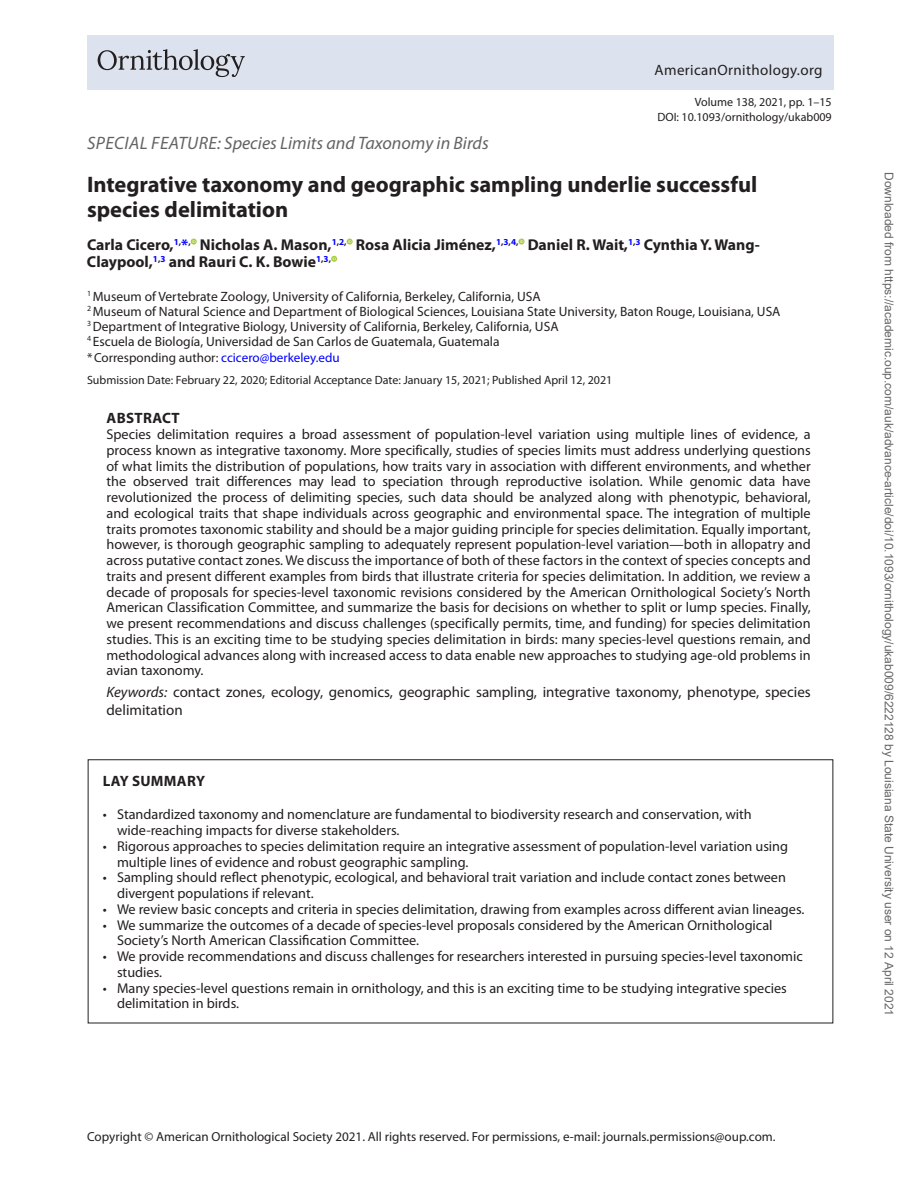
<style>
.page{position:relative;width:918px;height:1188px;background:#fff}
.page>*{position:absolute;margin:0;border:0;box-sizing:border-box;transform-origin:0 0}
.t1{font:700 22.5px/24.8px "Myriad Pro";color:#231f20}
.t2{font:italic 18px "Myriad Pro";color:#636366}
.t3{font:700 15.75px/17.2px "Myriad Pro";color:#231f20}
.t4{font:15px/18px "Myriad Pro";color:#231f20}
.t5{font:15px "Myriad Pro";letter-spacing:.025em;color:#231f20}
.t6{font:700 15px "Myriad Pro";letter-spacing:.02em;color:#231f20}
.t7{font:14.25px/15.8px "Myriad Pro";color:#231f20}
.t8{font:13.5px/15px "Myriad Pro";color:#231f20}
.t9{font:13.2px "Myriad Pro";color:#231f20}
.t10{font:12px/14.2px "Myriad Pro";color:#231f20;text-align:right}
.t11{font:12px "Arial";color:#666}
.s1{color:#00f}
.s2{font-style:italic}
</style>
<div class="page">
<div style="left:87px;top:36px;width:746px;height:54px;background:#dde3ee"></div>
<svg style="left:98px;top:49px;width:147px;height:28px"></svg>
<svg style="left:191px;top:239px;width:6px;height:6px"></svg>
<svg style="left:347px;top:239px;width:6px;height:6px"></svg>
<svg style="left:519px;top:239px;width:6px;height:6px"></svg>
<svg style="left:331px;top:256px;width:6px;height:6px"></svg>
<div style="left:88px;top:759px;width:745px;height:264px;border:1px solid #231f20"></div>
<p class="t5" style="left:655px;top:62px;width:170px">AmericanOrnithology.org</p>
<p class="t10" style="left:657px;top:95px;width:176px">Volume 138, 2021, pp. 1–15<br>DOI: 10.1093/ornithology/ukab009</p>
<p class="t2" style="left:87px;top:132px;width:403px">SPECIAL FEATURE: Species Limits and Taxonomy in Birds</p>
<h1 class="t1" style="left:87px;top:172px;width:672px">Integrative taxonomy and geographic sampling underlie successful species delimitation</h1>
<p class="t3" style="left:87px;top:236px;width:674px">Carla Cicero,<sup>1</sup><sup>,</sup><span class="s1">*</span><sup>,</sup> Nicholas A. Mason,<sup>1</sup><sup>,</sup><sup>2</sup><sup>,</sup> Rosa Alicia Jiménez,<sup>1</sup><sup>,</sup><sup>3</sup><sup>,</sup><sup>4</sup><sup>,</sup> Daniel R. Wait,<sup>1</sup><sup>,</sup><sup>3</sup> Cynthia Y. Wang-<br>Claypool,<sup>1</sup><sup>,</sup><sup>3</sup> and Rauri C. K. Bowie<sup>1</sup><sup>,</sup><sup>3</sup><sup>,</sup></p>
<p class="t8" style="left:87px;top:289px;width:695px"><sup>1</sup> Museum of Vertebrate Zoology, University of California, Berkeley, California, USA<br><sup>2</sup> Museum of Natural Science and Department of Biological Sciences, Louisiana State University, Baton Rouge, Louisiana, USA <sup>3</sup> Department of Integrative Biology, University of California, Berkeley, California, USA<br><sup>4</sup> Escuela de Biología, Universidad de San Carlos de Guatemala, Guatemala</p>
<p class="t9" style="left:87px;top:350px;width:254px">*Corresponding author: <span class="s1">ccicero@berkeley.edu</span></p>
<p class="t10" style="left:87px;top:374px;width:527px">Submission Date: February 22, 2020; Editorial Acceptance Date: January 15, 2021; Published April 12, 2021</p>
<p class="t6" style="left:107px;top:410px;width:75px">ABSTRACT</p>
<p class="t7" style="left:106px;top:427px;width:706px;text-align:justify">Species delimitation requires a broad assessment of population-level variation using multiple lines of evidence, a process known as integrative taxonomy. More specifically, studies of species limits must address underlying questions of what limits the distribution of populations, how traits vary in association with different environments, and whether the observed trait differences may lead to speciation through reproductive isolation. While genomic data have revolutionized the process of delimiting species, such data should be analyzed along with phenotypic, behavioral, and ecological traits that shape individuals across geographic and environmental space. The integration of multiple traits promotes taxonomic stability and should be a major guiding principle for species delimitation. Equally important, however, is thorough geographic sampling to adequately represent population-level variation—both in allopatry and across putative contact zones. We discuss the importance of both of these factors in the context of species concepts and traits and present different examples from birds that illustrate criteria for species delimitation. In addition, we review a decade of proposals for species-level taxonomic revisions considered by the American Ornithological Society’s North American Classification Committee, and summarize the basis for decisions on whether to split or lump species. Finally, we present recommendations and discuss challenges (specifically permits, time, and funding) for species delimitation studies. This is an exciting time to be studying species delimitation in birds: many species-level questions remain, and methodological advances along with increased access to data enable new approaches to studying age-old problems in avian taxonomy.</p>
<p class="t4" style="left:106px;top:683px;width:706px"><span class="s2">Keywords:</span> contact zones, ecology, genomics, geographic sampling, integrative taxonomy, phenotype, species delimitation</p>
<p class="t6" style="left:103px;top:772px;width:104px">LAY SUMMARY</p>
<p class="t7" style="left:117px;top:807px;width:636px;text-indent:-14px">• Standardized taxonomy and nomenclature are fundamental to biodiversity research and conservation, with wide-reaching impacts for diverse stakeholders.</p>
<p class="t7" style="left:117px;top:838px;width:673px;text-indent:-14px">• Rigorous approaches to species delimitation require an integrative assessment of population-level variation using multiple lines of evidence and robust geographic sampling.</p>
<p class="t7" style="left:117px;top:870px;width:670px;text-indent:-14px">• Sampling should reflect phenotypic, ecological, and behavioral trait variation and include contact zones between divergent populations if relevant.</p>
<p class="t7" style="left:103px;top:901px;width:703px">• We review basic concepts and criteria in species delimitation, drawing from examples across different avian lineages.</p>
<p class="t7" style="left:117px;top:917px;width:657px;text-indent:-14px">• We summarize the outcomes of a decade of species-level proposals considered by the American Ornithological<br>Society’s North American Classification Committee.</p>
<p class="t7" style="left:117px;top:949px;width:687px;text-indent:-14px">• We provide recommendations and discuss challenges for researchers interested in pursuing species-level taxonomic studies.</p>
<p class="t7" style="left:117px;top:980px;width:671px;text-indent:-14px">• Many species-level questions remain in ornithology, and this is an exciting time to be studying integrative species delimitation in birds.</p>
<p class="t9" style="left:87px;top:1130px;width:690px">Copyright © American Ornithological Society 2021. All rights reserved. For permissions, e-mail: journals.permissions@oup.com.</p>
<p class="t11" style="left:893px;top:172px;width:846px;rotate:90deg">Downloaded from https://academic.oup.com/auk/advance-article/doi/10.1093/ornithology/ukab009/6222128 by Louisiana State University user on 12 April 2021</p>
</div>
